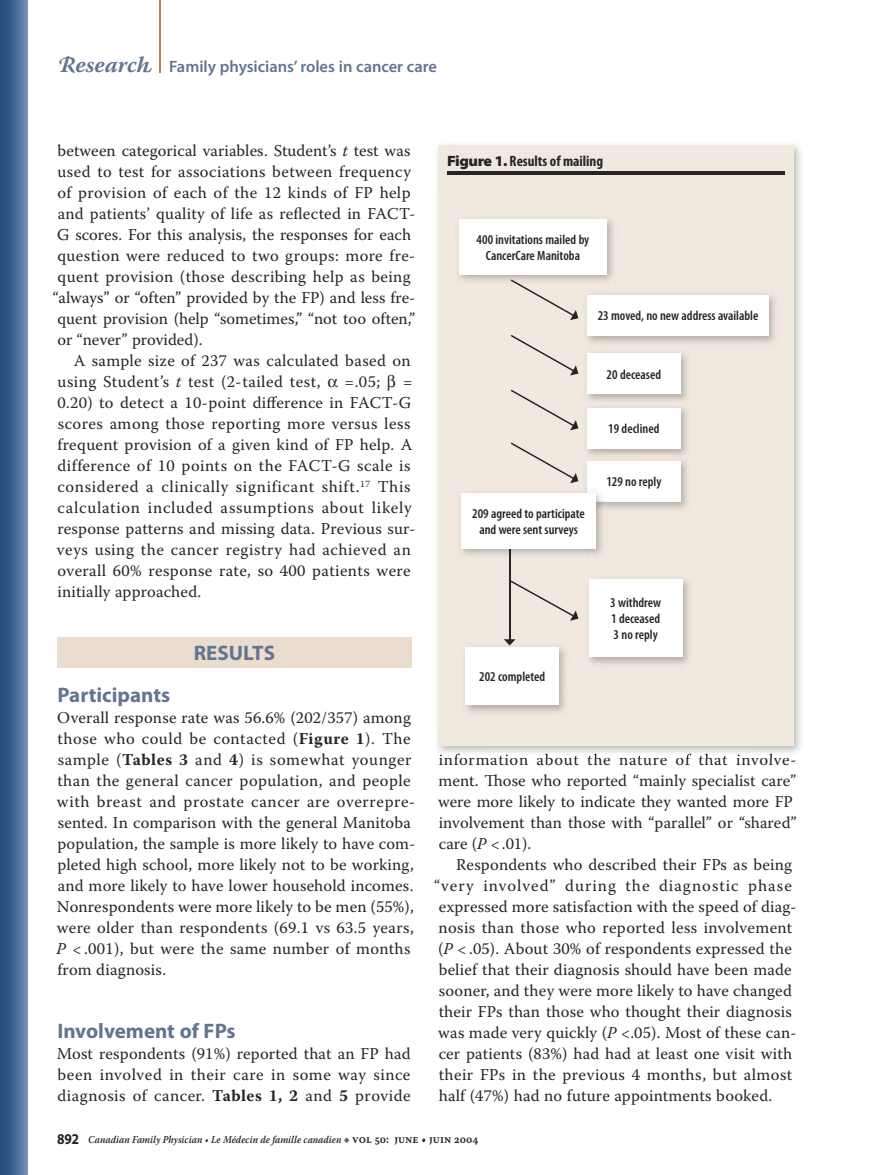
<style>
.page{position:relative;width:878px;height:1175px;background:#fff}
.page>*{position:absolute;margin:0;border:0;box-sizing:border-box;transform-origin:0 0}
.t1{font:700 21px "Myriad Pro";color:#627590}
.t2{font:16.5px/21px "Warnock Pro";letter-spacing:.015em;color:#272425}
.t3{font:600 16.5px "Myriad Pro";color:#627590}
.t4{font:700 condensed 15px "Myriad Pro";color:#272425}
.t5{font:600 condensed 13.5px/16.2px "Myriad Pro";color:#272425;text-align:center}
.t6{font:italic 600 10.5px "Warnock Pro";color:#272425;scale:.9 1}
.s1{font-family:"Warnock Pro";font-weight:700;font-style:italic;font-size:22.5px}
.s2{font-style:italic}
.s3{font-weight:900;font-stretch:semi-expanded}
.s4{font-weight:700}
.s5{font-family:"Myriad Pro";font-weight:700;font-style:normal;font-size:15px}
.s6{font-family:"Warnock Pro Capt";font-weight:400;font-style:normal;font-size:12px}
.s7{font-family:"Warnock Pro Semibold Capt";font-weight:400;font-style:normal;font-size:12px}
</style>
<div class="page">
<svg style="left:0;top:0;width:27px;height:1174px;background:#456793"></svg>
<hr style="left:159px;top:0;width:1px;height:72px;background:#b98257">
<div style="left:57px;top:638px;width:354px;height:30px;background:#eaddcf"></div>
<img style="left:752px;top:190px;width:51px;height:563px">
<img style="left:440px;top:753px;width:332px;height:4px">
<div style="left:438px;top:146px;width:356px;height:599px;background:#f1e9df"></div>
<hr style="left:447px;top:172px;width:337px;height:3px;background:#272425">
<img style="left:458px;top:219px;width:156px;height:63px">
<div style="left:459px;top:219px;width:147px;height:55px;background:#fff"></div>
<img style="left:586px;top:294px;width:189px;height:50px">
<div style="left:587px;top:295px;width:181px;height:41px;background:#fff"></div>
<img style="left:586px;top:353px;width:102px;height:49px">
<div style="left:587px;top:353px;width:93px;height:41px;background:#fff"></div>
<img style="left:586px;top:407px;width:102px;height:48px">
<div style="left:587px;top:408px;width:93px;height:40px;background:#fff"></div>
<img style="left:586px;top:460px;width:102px;height:50px">
<div style="left:587px;top:460px;width:93px;height:41px;background:#fff"></div>
<img style="left:459px;top:498px;width:144px;height:61px">
<img style="left:583px;top:488px;width:24px;height:24px">
<img style="left:587px;top:488px;width:20px;height:13px">
<div style="left:461px;top:493px;width:134px;height:55px;background:#fff"></div>
<img style="left:588px;top:579px;width:102px;height:86px">
<div style="left:589px;top:579px;width:93px;height:78px;background:#fff"></div>
<img style="left:464px;top:645px;width:102px;height:68px">
<div style="left:466px;top:647px;width:92px;height:58px;background:#fff"></div>
<svg style="left:510px;top:279px;width:68px;height:41px"></svg>
<svg style="left:511px;top:335px;width:67px;height:40px"></svg>
<svg style="left:510px;top:389px;width:68px;height:41px"></svg>
<svg style="left:510px;top:442px;width:68px;height:41px"></svg>
<svg style="left:510px;top:580px;width:68px;height:40px"></svg>
<hr style="left:509px;top:549px;width:1px;height:91px;background:#272425">
<svg style="left:504px;top:639px;width:11px;height:6px"></svg>
<p class="t3" style="left:57px;top:57px;width:381px"><span class="s1">Research</span> Family physicians’ roles in cancer care</p>
<p class="t2" style="left:53px;top:140px;width:364px">between categorical variables. Student’s <span class="s2">t</span> test was used to test for associations between frequency of provision of each of the 12 kinds of FP help and patients’ quality of life as reflected in FACT-G scores. For this analysis, the responses for each question were reduced to two groups: more fre&shy;quent provision (those describing help as being “always” or “often” provided by the FP) and less fre&shy;quent provision (help “sometimes,” “not too often,” or “never” provided).</p>
<p class="t2" style="left:57px;top:350px;width:354px;text-indent:16px">A sample size of 237 was calculated based on using Student’s <span class="s2">t</span> test (2-tailed test,</p>
<p class="t2" style="left:344px;top:371px;width:37px">=.05;</p>
<p class="t2" style="left:57px;top:371px;width:360px;text-indent:346px">= 0.20) to detect a 10-point difference in FACT-G scores among those reporting more versus less frequent provision of a given kind of FP help. A difference of 10 points on the FACT-G scale is considered a clinically significant shift.<sup>17</sup> This calculation included assumptions about likely response patterns and missing data. Previous sur&shy;veys using the cancer registry had achieved an overall 60% response rate, so 400 patients were initially approached.</p>
<p class="t1" style="left:194px;top:641px;width:83px">RESULTS</p>
<p class="t4" style="left:447px;top:152px;width:157px"><span class="s3">Figure 1.</span> Results of mailing</p>
<p class="t5" style="left:476px;top:231px;width:114px">400 invitations mailed by<br>CancerCare Manitoba</p>
<p class="t5" style="left:597px;top:308px;width:162px">23 moved, no new address available</p>
<p class="t5" style="left:472px;top:505px;width:114px">209 agreed to participate and were sent surveys</p>
<p class="t5" style="left:606px;top:366px;width:56px">20 deceased</p>
<p class="t5" style="left:608px;top:421px;width:53px">19 declined</p>
<p class="t5" style="left:606px;top:474px;width:57px">129 no reply</p>
<p class="t5" style="left:479px;top:669px;width:68px">202 completed</p>
<p class="t5" style="left:610px;top:594px;width:52px;text-align:justify">3 withdrew 1 deceased 3 no reply</p>
<p class="t1" style="left:57px;top:683px;width:114px">Participants</p>
<p class="t2" style="left:57px;top:707px;width:360px">Overall response rate was 56.6% (202/357) among those who could be contacted (<span class="s4">Figure 1</span>). The sample (<span class="s4">Tables 3</span> and <span class="s4">4</span>) is somewhat younger than the general cancer population, and people with breast and prostate cancer are overrepre&shy;sented. In comparison with the general Manitoba population, the sample is more likely to have com&shy;pleted high school, more likely not to be working, and more likely to have lower household incomes.<br>Nonrespondents were more likely to be men (55%), were older than respondents (69.1 vs 63.5 years, <span class="s2">P</span> &lt; .001), but were the same number of months from diagnosis.</p>
<p class="t1" style="left:57px;top:1019px;width:180px">Involvement of FPs</p>
<p class="t2" style="left:57px;top:1043px;width:355px;text-align:justify">Most respondents (91%) reported that an FP had been involved in their care in some way since diagnosis of cancer. <span class="s4">Tables 1, 2</span> and <span class="s4">5</span> provide</p>
<p class="t2" style="left:438px;top:749px;width:360px">information about the nature of that involve&shy;ment. Those who reported “mainly specialist care” were more likely to indicate they wanted more FP involvement than those with “parallel” or “shared” care (<span class="s2">P</span> &lt; .01).</p>
<p class="t2" style="left:434px;top:854px;width:364px;text-indent:22px">Respondents who described their FPs as being “very involved” during the diagnostic phase expressed more satisfaction with the speed of diag&shy;nosis than those who reported less involvement (<span class="s2">P</span> &lt; .05). About 30% of respondents expressed the belief that their diagnosis should have been made sooner, and they were more likely to have changed their FPs than those who thought their diagnosis was made very quickly (<span class="s2">P</span> &lt;.05). Most of these can&shy;cer patients (83%) had had at least one visit with their FPs in the previous 4 months, but almost half (47%) had no future appointments booked.</p>
<p class="t6" style="left:57px;top:1133px;width:469px"><span class="s5">892</span> Canadian Family Physician • Le Médecin de famille canadien <span class="s6">d</span> <span class="s7">VOL 50: JUNE • JUIN 2004</span></p>
</div>
